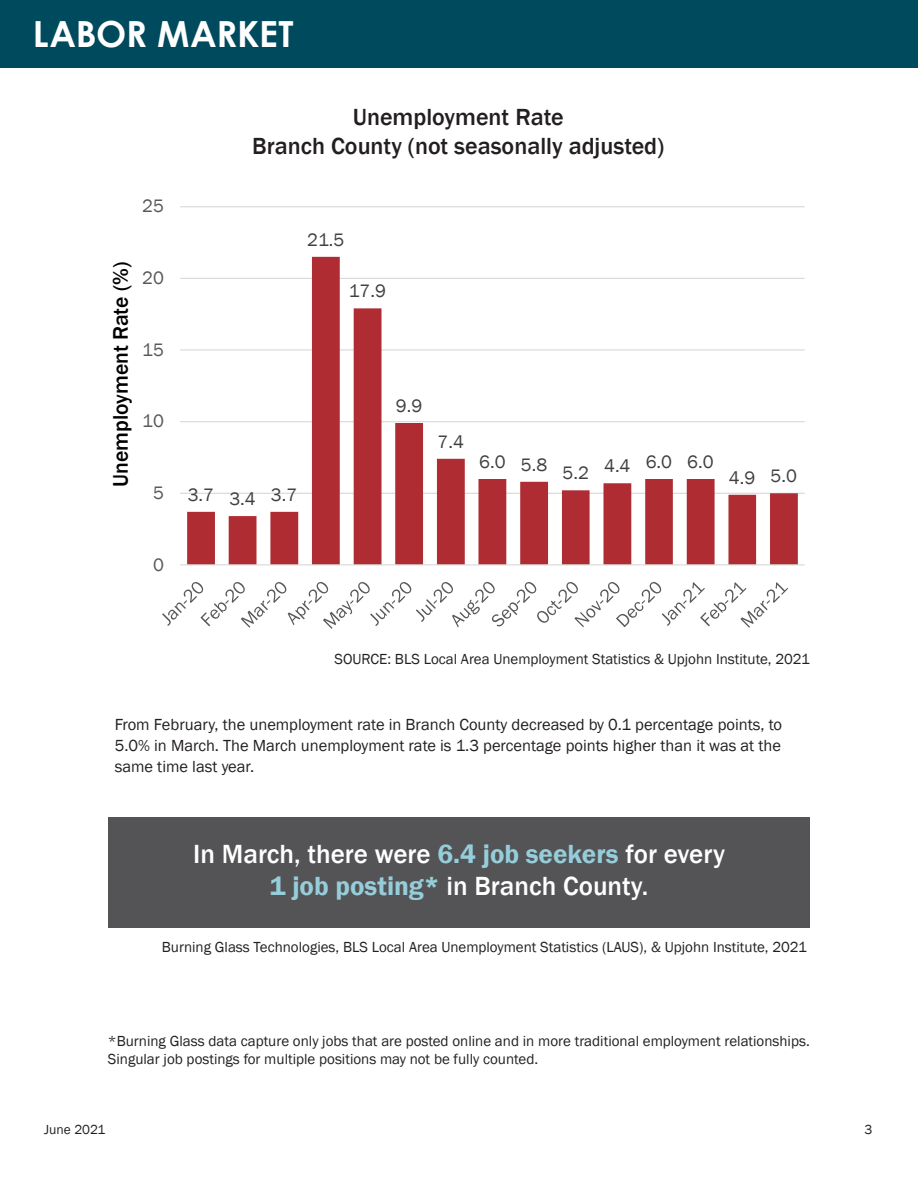
<style>
.page{position:relative;width:918px;height:1188px;background:#fff}
.page>*{position:absolute;margin:0;border:0;box-sizing:border-box;transform-origin:0 0}
.t1{font:700 36px "Century Gothic";letter-spacing:-.005em;color:#fff}
.t2{font:500 27px "Franklin Gothic";color:#fff}
.t3{font:500 24px "Franklin Gothic";color:#231f20}
.t4{font:500 21.75px "Franklin Gothic";letter-spacing:-.005em;color:#000}
.t5{font:18.6px "Franklin Gothic";color:#404040}
.t6{font:18.6px "Franklin Gothic";letter-spacing:.005em;color:#595959}
.Paragraph_Style_1{font:16.5px/21px "Franklin Gothic";color:#231f20;text-align:justify}
.t7{font:15px/18px "Franklin Gothic";color:#231f20}
.t8{font:13.5px "Franklin Gothic";color:#231f20}
.s1{font-weight:600;color:#95ceda}
</style>
<div class="page">
<div style="left:108px;top:817px;width:702px;height:110px;background:#545355"></div>
<div style="left:0;top:0;width:918px;height:68px;background:#004a5e"></div>
<hr style="left:180px;top:493px;width:625px;height:1px;background:#d9d9d9">
<hr style="left:180px;top:421px;width:625px;height:1px;background:#d9d9d9">
<hr style="left:180px;top:349px;width:625px;height:2px;background:#d9d9d9">
<hr style="left:180px;top:278px;width:625px;height:1px;background:#d9d9d9">
<hr style="left:180px;top:206px;width:625px;height:1px;background:#d9d9d9">
<svg style="left:187px;top:257px;width:611px;height:307px"></svg>
<hr style="left:180px;top:564px;width:625px;height:1px;background:#d9d9d9">
<svg style="left:162px;top:582px;width:626px;height:47px"></svg>
<p class="t1" style="left:33px;top:6px;width:262px">LABOR MARKET</p>
<p class="t6" style="left:142px;top:195px;width:23px">25</p>
<p class="t4" style="left:107px;top:487px;width:226px;rotate:-90deg">Unemployment Rate (%)</p>
<p class="t6" style="left:142px;top:266px;width:23px">20</p>
<p class="t6" style="left:142px;top:338px;width:23px">15</p>
<p class="t6" style="left:142px;top:410px;width:23px">10</p>
<p class="t6" style="left:153px;top:481px;width:12px">5</p>
<p class="t6" style="left:153px;top:553px;width:12px">0</p>
<p class="t3" style="left:353px;top:102px;width:212px">Unemployment Rate</p>
<p class="t3" style="left:252px;top:131px;width:413px">Branch County (not seasonally adjusted)</p>
<p class="t5" style="left:307px;top:228px;width:39px">21.5</p>
<p class="t5" style="left:349px;top:280px;width:39px">17.9</p>
<p class="t5" style="left:188px;top:483px;width:111px">3.7 3.4 3.7</p>
<p class="t5" style="left:396px;top:394px;width:28px">9.9</p>
<p class="t5" style="left:438px;top:430px;width:28px">7.4</p>
<p class="t5" style="left:479px;top:452px;width:70px">6.0 5.8</p>
<p class="t5" style="left:562px;top:452px;width:153px">5.2 4.4 6.0 6.0</p>
<p class="t5" style="left:729px;top:465px;width:70px">4.9 5.0</p>
<p class="t7" style="left:334px;top:651px;width:477px">SOURCE: BLS Local Area Unemployment Statistics &amp; Upjohn Institute, 2021</p>
<p class="Paragraph_Style_1" style="left:115px;top:715px;width:669px">From February, the unemployment rate in Branch County decreased by 0.1 percentage points, to 5.0% in March. The March unemployment rate is 1.3 percentage points higher than it was at the same time last year.</p>
<p class="t2" style="left:193px;top:837px;width:533px">In March, there were <span class="s1">6.4 job seekers</span> for every</p>
<p class="t2" style="left:270px;top:869px;width:380px"><span class="s1">1 job posting*</span> in Branch County.</p>
<p class="t7" style="left:162px;top:938px;width:647px">Burning Glass Technologies, BLS Local Area Unemployment Statistics (LAUS), &amp; Upjohn Institute, 2021</p>
<p class="t7" style="left:108px;top:1033px;width:703px">*Burning Glass data capture only jobs that are posted online and in more traditional employment relationships.<br>Singular job postings for multiple positions may not be fully counted.</p>
<p class="t8" style="left:44px;top:1122px;width:63px">June 2021</p>
<p class="t8" style="left:864px;top:1122px;width:9px">3</p>
</div>
